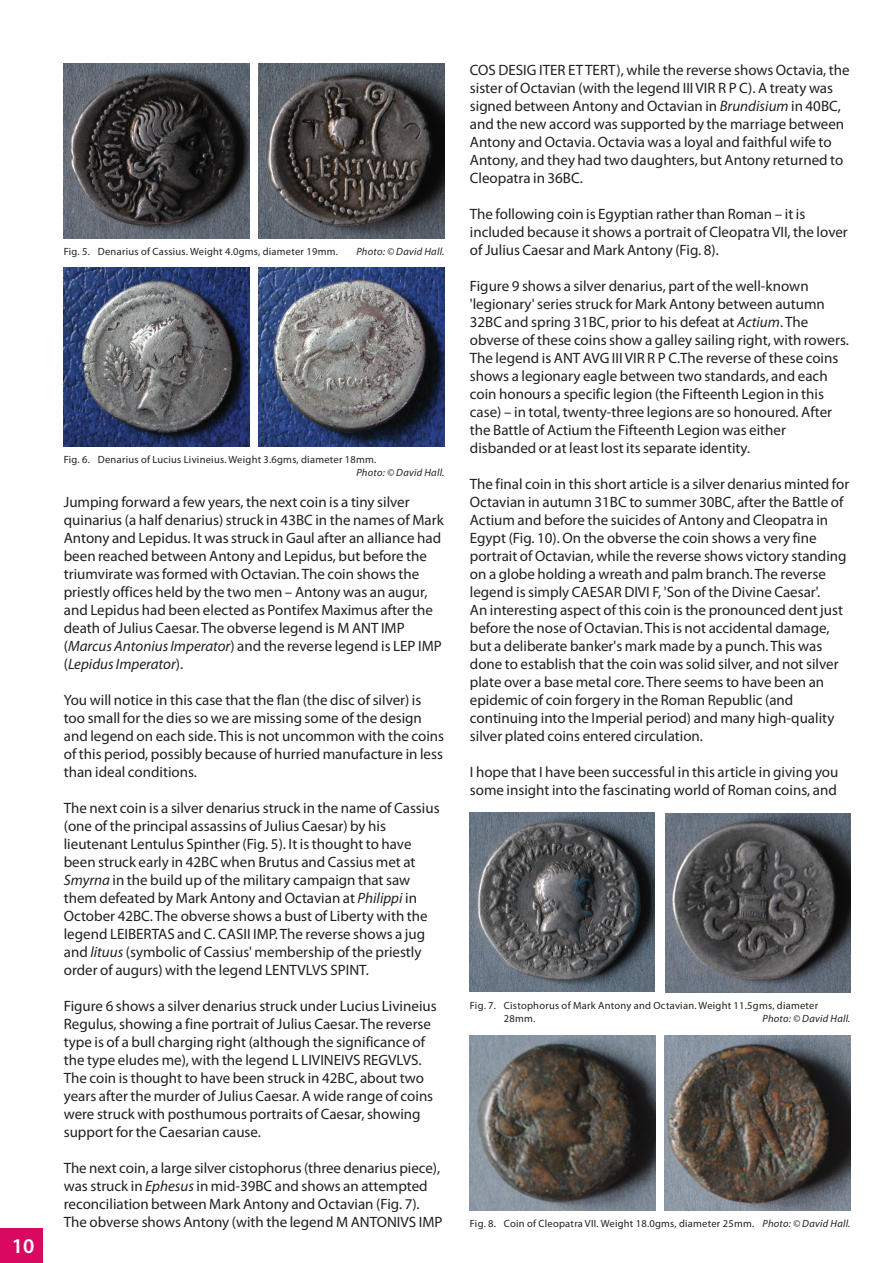
<style>
.page{position:relative;width:893px;height:1263px;background:#fff}
.page>*{position:absolute;margin:0;border:0;box-sizing:border-box;transform-origin:0 0}
.t1{font:600 21px "Myriad Pro";color:#fff}
.t2{font:15px/18px "Myriad Pro";color:#231f20}
.t3{font:10.5px/13.5px "Myriad Pro";letter-spacing:.025em;color:#231f20}
.t4{font:italic 10.5px "Myriad Pro";letter-spacing:.025em;color:#231f20}
.s1{font-style:italic}
</style>
<div class="page">
<div style="left:0;top:1229px;width:43px;height:34px;background:#d90961"></div>
<img style="left:64px;top:64px;width:186px;height:174px">
<img style="left:258px;top:64px;width:186px;height:174px">
<img style="left:64px;top:268px;width:186px;height:178px">
<img style="left:258px;top:268px;width:186px;height:178px">
<img style="left:470px;top:813px;width:185px;height:178px">
<img style="left:665px;top:814px;width:185px;height:178px">
<img style="left:470px;top:1036px;width:186px;height:174px">
<img style="left:664px;top:1036px;width:186px;height:174px">
<h1 class="t1" style="left:12px;top:1233px;width:24px">10</h1>
<p class="t3" style="left:64px;top:244px;width:276px">Fig. 5. Denarius of Cassius. Weight 4.0gms, diameter 19mm.</p>
<p class="t4" style="left:356px;top:244px;width:89px">Photo: © David Hall.</p>
<p class="t3" style="left:64px;top:452px;width:314px">Fig. 6. Denarius of Lucius Livineius. Weight 3.6gms, diameter 18mm.</p>
<p class="t4" style="left:356px;top:466px;width:89px">Photo: © David Hall.</p>
<p class="t2" style="left:64px;top:493px;width:381px">Jumping forward a few years, the next coin is a tiny silver quinarius (a half denarius) struck in 43BC in the names of Mark Antony and Lepidus. It was struck in Gaul after an alliance had been reached between Antony and Lepidus, but before the triumvirate was formed with Octavian. The coin shows the priestly offices held by the two men – Antony was an augur, and Lepidus had been elected as Pontifex Maximus after the death of Julius Caesar. The obverse legend is M ANT IMP (<span class="s1">Marcus Antonius Imperator</span>) and the reverse legend is LEP IMP (<span class="s1">Lepidus Imperator</span>).</p>
<p class="t2" style="left:64px;top:691px;width:382px">You will notice in this case that the flan (the disc of silver) is too small for the dies so we are missing some of the design and legend on each side. This is not uncommon with the coins of this period, possibly because of hurried manufacture in less than ideal conditions.</p>
<p class="t2" style="left:64px;top:799px;width:377px">The next coin is a silver denarius struck in the name of Cassius (one of the principal assassins of Julius Caesar) by his lieutenant Lentulus Spinther (Fig. 5). It is thought to have been struck early in 42BC when Brutus and Cassius met at <span class="s1">Smyrna</span> in the build up of the military campaign that saw them defeated by Mark Antony and Octavian at <span class="s1">Philippi</span> in October 42BC. The obverse shows a bust of Liberty with the legend LEIBERTAS and C. CASII IMP. The reverse shows a jug and <span class="s1">lituus</span> (symbolic of Cassius' membership of the priestly order of augurs) with the legend LENTVLVS SPINT.</p>
<p class="t2" style="left:64px;top:997px;width:374px">Figure 6 shows a silver denarius struck under Lucius Livineius Regulus, showing a fine portrait of Julius Caesar. The reverse type is of a bull charging right (although the significance of the type eludes me), with the legend L LIVINEIVS REGVLVS.<br>The coin is thought to have been struck in 42BC, about two years after the murder of Julius Caesar. A wide range of coins were struck with posthumous portraits of Caesar, showing support for the Caesarian cause.</p>
<p class="t2" style="left:64px;top:1159px;width:380px">The next coin, a large silver cistophorus (three denarius piece), was struck in <span class="s1">Ephesus</span> in mid-39BC and shows an attempted reconciliation between Mark Antony and Octavian (Fig. 7).<br>The obverse shows Antony (with the legend M ANTONIVS IMP</p>
<p class="t2" style="left:470px;top:61px;width:381px">COS DESIG ITER ET TERT), while the reverse shows Octavia, the sister of Octavian (with the legend III VIR R P C). A treaty was signed between Antony and Octavian in <span class="s1">Brundisium</span> in 40BC, and the new accord was supported by the marriage between Antony and Octavia. Octavia was a loyal and faithful wife to Antony, and they had two daughters, but Antony returned to Cleopatra in 36BC.</p>
<p class="t2" style="left:470px;top:205px;width:379px">The following coin is Egyptian rather than Roman – it is included because it shows a portrait of Cleopatra VII, the lover of Julius Caesar and Mark Antony (Fig. 8).</p>
<p class="t2" style="left:470px;top:277px;width:381px">Figure 9 shows a silver denarius, part of the well-known 'legionary' series struck for Mark Antony between autumn 32BC and spring 31BC, prior to his defeat at <span class="s1">Actium</span>. The obverse of these coins show a galley sailing right, with rowers.<br>The legend is ANT AVG III VIR R P C.The reverse of these coins shows a legionary eagle between two standards, and each coin honours a specific legion (the Fifteenth Legion in this case) – in total, twenty-three legions are so honoured. After the Battle of Actium the Fifteenth Legion was either disbanded or at least lost its separate identity.</p>
<p class="t2" style="left:470px;top:475px;width:381px">The final coin in this short article is a silver denarius minted for Octavian in autumn 31BC to summer 30BC, after the Battle of Actium and before the suicides of Antony and Cleopatra in Egypt (Fig. 10). On the obverse the coin shows a very fine portrait of Octavian, while the reverse shows victory standing on a globe holding a wreath and palm branch. The reverse legend is simply CAESAR DIVI F, 'Son of the Divine Caesar'.<br>An interesting aspect of this coin is the pronounced dent just before the nose of Octavian. This is not accidental damage, but a deliberate banker's mark made by a punch. This was done to establish that the coin was solid silver, and not silver plate over a base metal core. There seems to have been an epidemic of coin forgery in the Roman Republic (and continuing into the Imperial period) and many high-quality silver plated coins entered circulation.</p>
<p class="t2" style="left:470px;top:763px;width:370px">I hope that I have been successful in this article in giving you some insight into the fascinating world of Roman coins, and</p>
<p class="t3" style="left:504px;top:998px;width:316px;text-indent:-34px">Fig. 7. Cistophorus of Mark Antony and Octavian. Weight 11.5gms, diameter<br>28mm.</p>
<p class="t4" style="left:762px;top:1012px;width:89px">Photo: © David Hall.</p>
<p class="t3" style="left:470px;top:1216px;width:382px">Fig. 8. Coin of Cleopatra VII. Weight 18.0gms, diameter 25mm. <span class="s1">Photo: © David Hall.</span></p>
</div>
